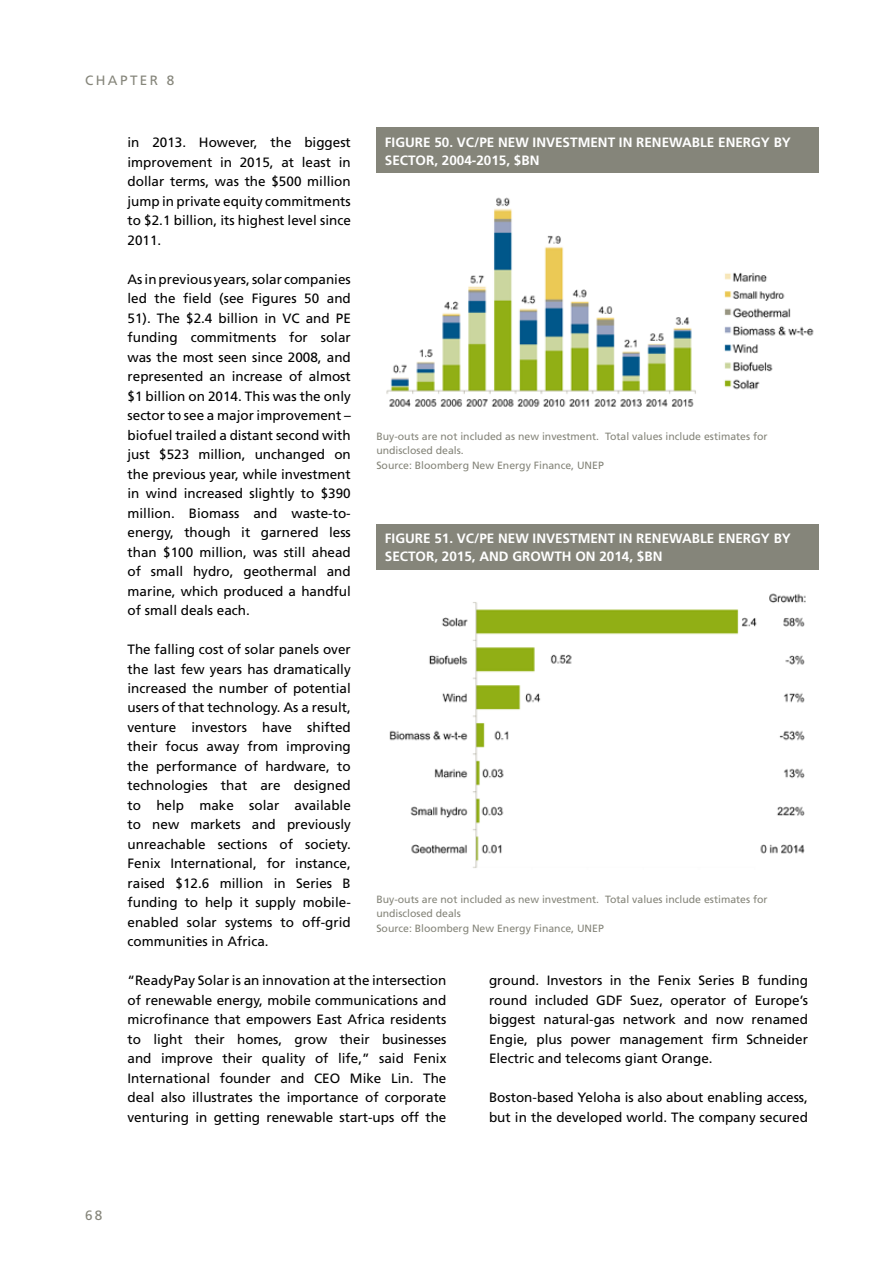
<style>
.page{position:relative;width:893px;height:1263px;background:#fff}
.page>*{position:absolute;margin:0;border:0;box-sizing:border-box;transform-origin:0 0}
.t1{font:13.5px/19.5px "Frutiger";color:#000;text-align:justify}
.t2{font:700 13.5px/18px "Frutiger";color:#fff}
.t3{font:13.5px "Frutiger";letter-spacing:.18em;color:#85857a}
.t4{font:10.5px/13.5px "Frutiger";color:#85857a}
</style>
<div class="page">
<img style="left:386px;top:197px;width:428px;height:210px">
<div style="left:376px;top:128px;width:443px;height:45px;background:#85857a"></div>
<img style="left:389px;top:593px;width:417px;height:275px">
<div style="left:376px;top:524px;width:443px;height:46px;background:#85857a"></div>
<p class="t3" style="left:85px;top:72px;width:91px">CHAPTER 8</p>
<p class="t1" style="left:128px;top:132px;width:225px">in 2013. However, the biggest improvement in 2015, at least in dollar terms, was the $500 million jump in private equity commitments to $2.1 billion, its highest level since 2011.</p>
<p class="t1" style="left:128px;top:269px;width:225px">As in previous years, solar companies led the field (see Figures 50 and 51). The $2.4 billion in VC and PE funding commitments for solar was the most seen since 2008, and represented an increase of almost $1 billion on 2014. This was the only sector to see a major improvement – biofuel trailed a distant second with just $523 million, unchanged on the previous year, while investment in wind increased slightly to $390 million. Biomass and waste-to&shy;energy, though it garnered less than $100 million, was still ahead of small hydro, geothermal and marine, which produced a handful of small deals each.</p>
<p class="t1" style="left:128px;top:639px;width:225px">The falling cost of solar panels over the last few years has dramatically increased the number of potential users of that technology. As a result, venture investors have shifted their focus away from improving the performance of hardware, to technologies that are designed to help make solar available to new markets and previously unreachable sections of society.<br>Fenix International, for instance, raised $12.6 million in Series B funding to help it supply mobile&shy;enabled solar systems to off-grid communities in Africa.</p>
<p class="t1" style="left:128px;top:971px;width:320px">“ReadyPay Solar is an innovation at the intersection of renewable energy, mobile communications and microfinance that empowers East Africa residents to light their homes, grow their businesses and improve their quality of life,” said Fenix International founder and CEO Mike Lin. The deal also illustrates the importance of corporate venturing in getting renewable start-ups off the</p>
<p class="t1" style="left:489px;top:971px;width:320px">ground. Investors in the Fenix Series B funding round included GDF Suez, operator of Europe’s biggest natural-gas network and now renamed Engie, plus power management firm Schneider Electric and telecoms giant Orange.</p>
<p class="t2" style="left:385px;top:133px;width:408px">FIGURE 50. VC/PE NEW INVESTMENT IN RENEWABLE ENERGY BY<br>SECTOR, 2004-2015, $BN</p>
<p class="t4" style="left:376px;top:430px;width:393px">Buy-outs are not included as new investment. Total values include estimates for undisclosed deals.</p>
<p class="t4" style="left:376px;top:459px;width:229px">Source: Bloomberg New Energy Finance, UNEP</p>
<p class="t2" style="left:385px;top:529px;width:408px">FIGURE 51. VC/PE NEW INVESTMENT IN RENEWABLE ENERGY BY<br>SECTOR, 2015, AND GROWTH ON 2014, $BN</p>
<p class="t4" style="left:376px;top:893px;width:393px">Buy-outs are not included as new investment. Total values include estimates for undisclosed deals</p>
<p class="t4" style="left:376px;top:922px;width:229px">Source: Bloomberg New Energy Finance, UNEP</p>
<p class="t1" style="left:489px;top:1088px;width:320px">Boston-based Yeloha is also about enabling access, but in the developed world. The company secured</p>
<p class="t3" style="left:85px;top:1208px;width:19px">68</p>
</div>
